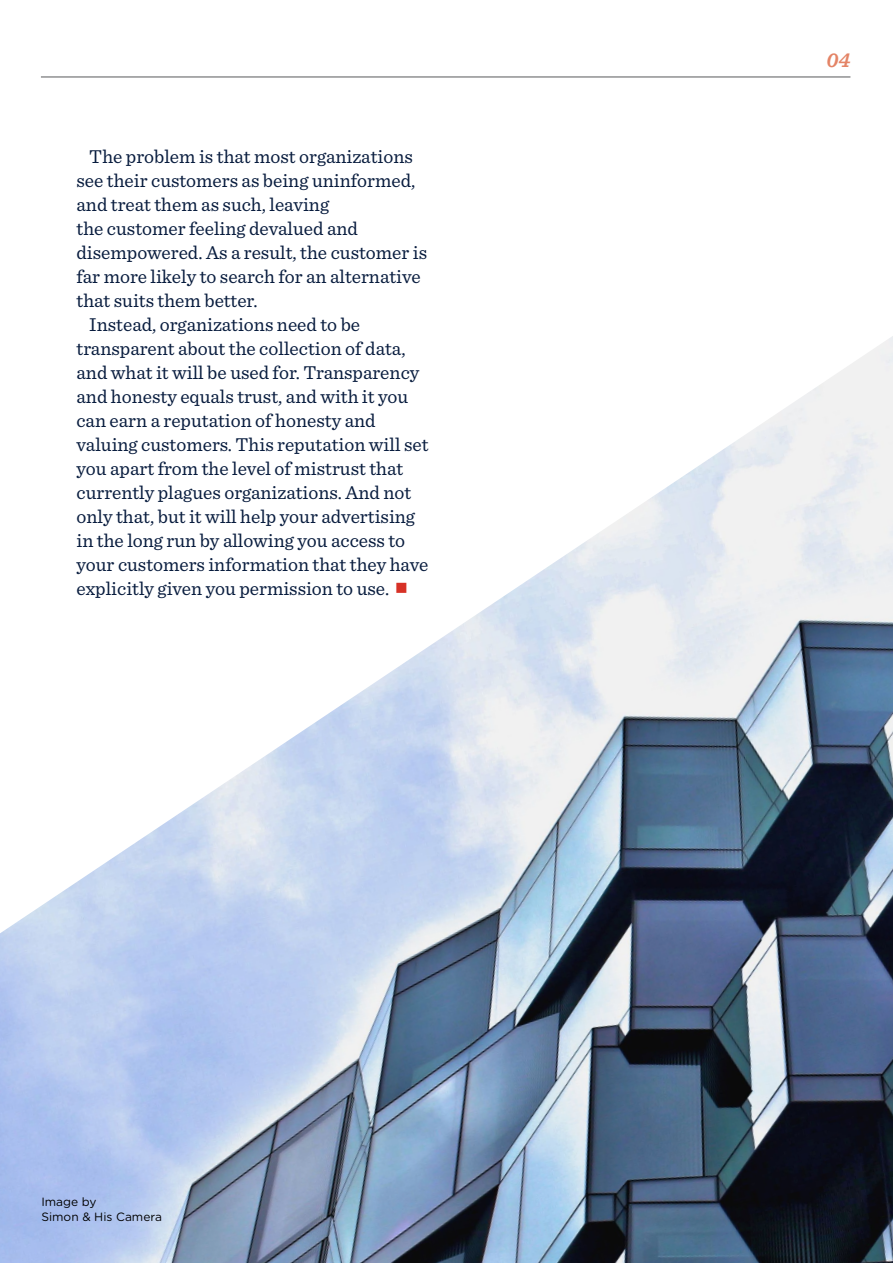
<style>
.page{position:relative;width:893px;height:1263px;background:#fff}
.page>*{position:absolute;margin:0;border:0;box-sizing:border-box;transform-origin:0 0}
.t1{font:italic 600 21px "Sentinel";color:#e48466}
.t2{font:19.5px "Sentinel";color:#081c3e}
.t3{font:12px/14.4px "Gotham Rounded";color:#000}
</style>
<div class="page">
<hr style="left:41px;top:77px;width:809px;height:1px;background:#58595b">
<img style="left:0;top:336px;width:893px;height:927px">
<svg style="left:396px;top:582px;width:10px;height:11px"></svg>
<p class="t2" style="left:89px;top:141px;width:325px">The problem is that most organizations</p>
<p class="t2" style="left:77px;top:165px;width:340px">see their customers as being uninformed,</p>
<p class="t2" style="left:77px;top:189px;width:254px">and treat them as such, leaving</p>
<p class="t2" style="left:77px;top:213px;width:283px">the customer feeling devalued and</p>
<p class="t2" style="left:77px;top:237px;width:352px">disempowered. As a result, the customer is</p>
<p class="t2" style="left:77px;top:261px;width:346px">far more likely to search for an alternative</p>
<p class="t2" style="left:77px;top:285px;width:183px">that suits them better.</p>
<p class="t2" style="left:89px;top:309px;width:272px">Instead, organizations need to be</p>
<p class="t2" style="left:77px;top:333px;width:331px">transparent about the collection of data,</p>
<p class="t2" style="left:77px;top:357px;width:344px">and what it will be used for. Transparency</p>
<p class="t2" style="left:77px;top:381px;width:333px">and honesty equals trust, and with it you</p>
<p class="t2" style="left:77px;top:405px;width:301px">can earn a reputation of honesty and</p>
<p class="t2" style="left:77px;top:429px;width:353px">valuing customers. This reputation will set</p>
<p class="t2" style="left:77px;top:453px;width:328px">you apart from the level of mistrust that</p>
<p class="t2" style="left:77px;top:477px;width:336px">currently plagues organizations. And not</p>
<p class="t2" style="left:77px;top:501px;width:340px">only that, but it will help your advertising</p>
<p class="t2" style="left:77px;top:525px;width:330px">in the long run by allowing you access to</p>
<p class="t2" style="left:77px;top:549px;width:353px">your customers information that they have</p>
<p class="t2" style="left:77px;top:573px;width:314px">explicitly given you permission to use.</p>
<p class="t3" style="left:41px;top:1194px;width:122px">Image by<br>Simon &amp; His Camera</p>
<p class="t1" style="left:826px;top:43px;width:26px">04</p>
</div>
